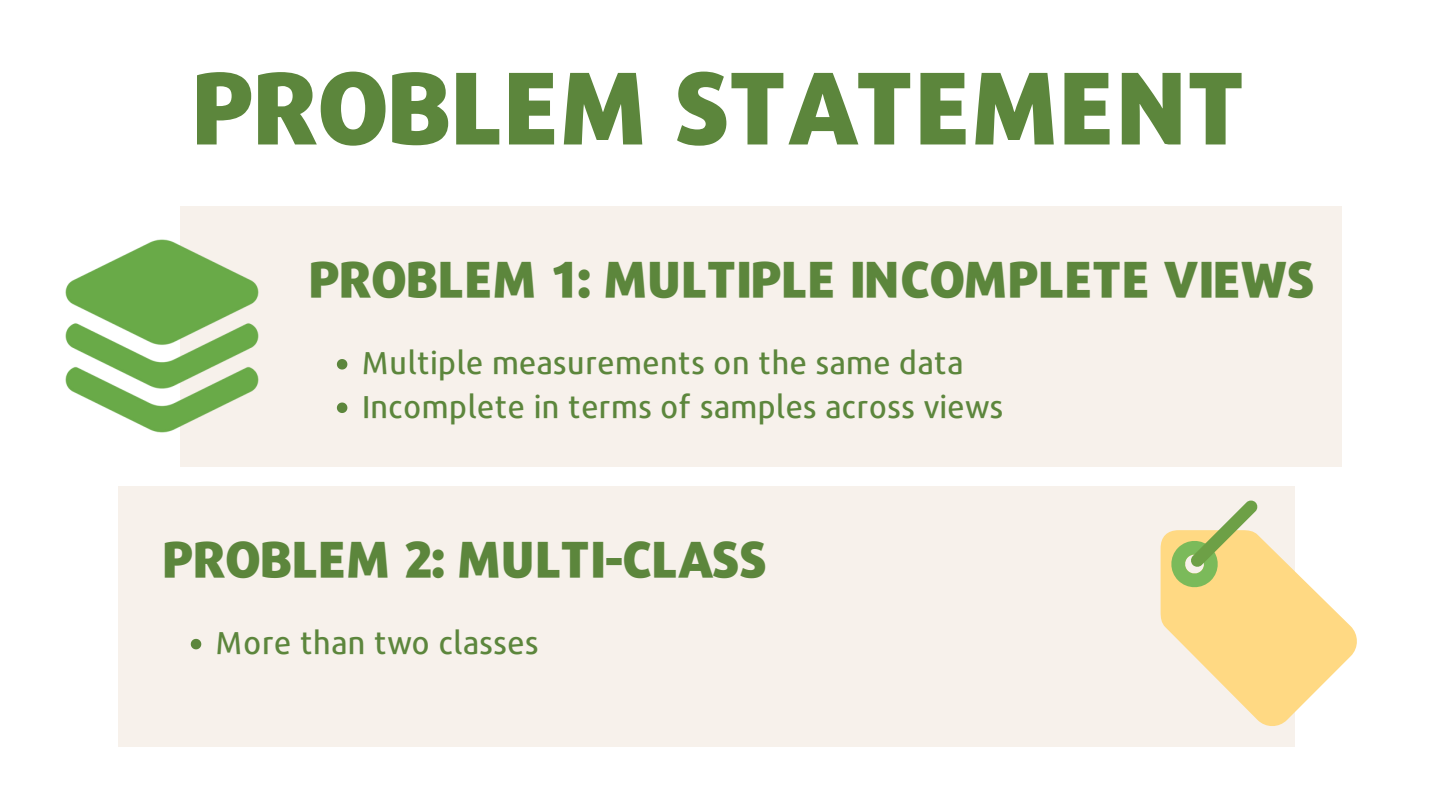
<style>
.page{position:relative;width:1440px;height:810px;background:#fff}
.page>*{position:absolute;margin:0;border:0;box-sizing:border-box;transform-origin:0 0}
.t1{font:900 100px "Repo";letter-spacing:-.025em;color:#5c863c}
.t2{font:900 50px "Repo";letter-spacing:-.025em;color:#5c863c}
.t3{font:500 31.5px/43.5px "Repo";color:#5c863c}
</style>
<div class="page">
<div style="left:180px;top:206px;width:1162px;height:261px;background:#f7f1eb"></div>
<div style="left:118px;top:486px;width:1176px;height:260px;background:#f7f1eb"></div>
<svg style="left:1161px;top:500px;width:196px;height:228px"></svg>
<img style="left:65px;top:239px;width:194px;height:194px">
<svg style="left:337px;top:359px;width:10px;height:11px"></svg>
<svg style="left:337px;top:403px;width:10px;height:10px"></svg>
<svg style="left:191px;top:639px;width:10px;height:10px"></svg>
<h1 class="t1" style="left:191px;top:39px;width:1059px">PROBLEM STATEMENT</h1>
<h2 class="t2" style="left:308px;top:245px;width:1009px">PROBLEM 1: MULTIPLE INCOMPLETE VIEWS</h2>
<p class="t3" style="left:362px;top:340px;width:643px">Multiple measurements on the same data<br>Incomplete in terms of samples across views</p>
<h2 class="t2" style="left:162px;top:525px;width:608px">PROBLEM 2: MULTI-CLASS</h2>
<p class="t3" style="left:216px;top:620px;width:325px">More than two classes</p>
</div>
